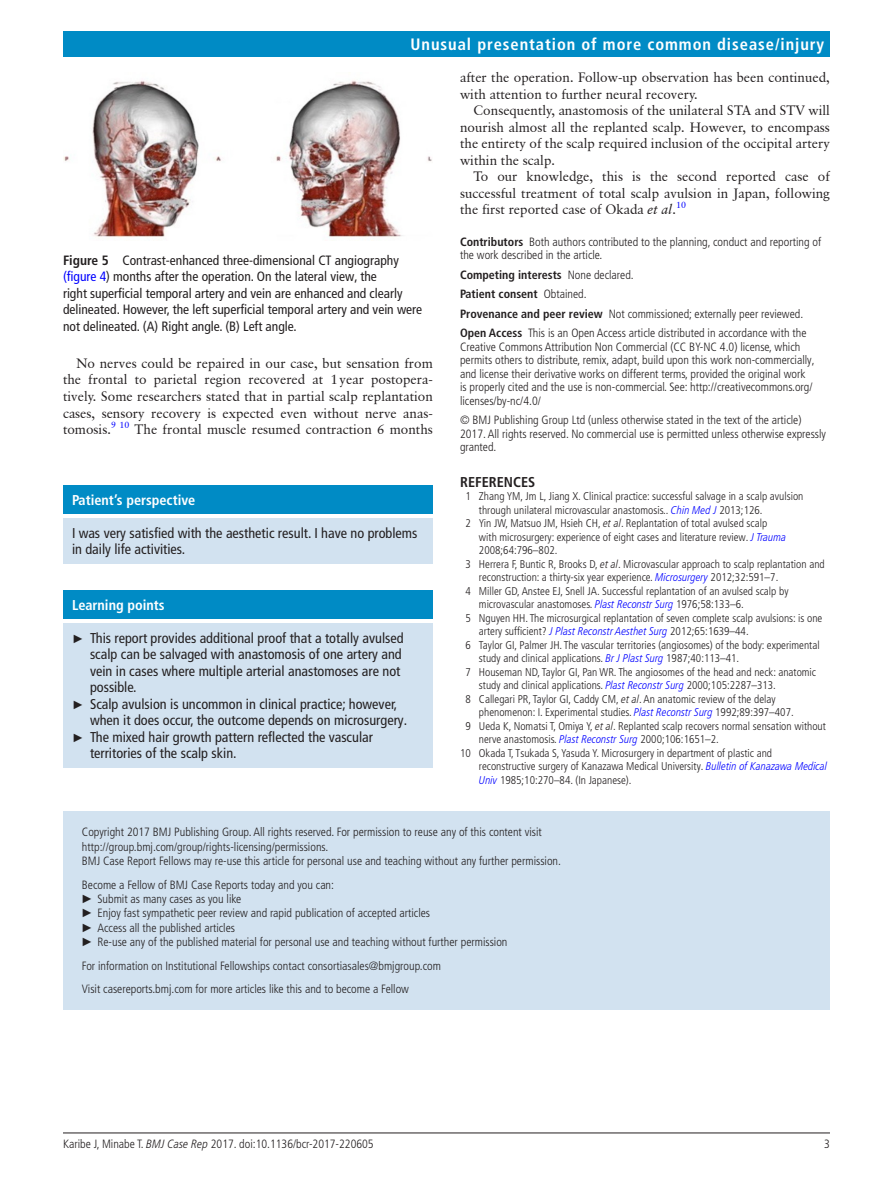
<style>
.page{position:relative;width:893px;height:1191px;background:#fff}
.page>*{position:absolute;margin:0;border:0;box-sizing:border-box;transform-origin:0 0}
.t1{font:700 condensed 16.5px "Frutiger LT Pro";letter-spacing:.055em;color:#fff}
.t2{font:condensed 14.25px/16.5px "Frutiger LT Pro";color:#231f20}
.t3{font:700 condensed 14.25px "Frutiger LT Pro";color:#fff}
.t4{font:700 condensed 14.25px "Frutiger LT Std";color:#231f20}
.t5{font:13.5px/16.5px "Classical Garamond BT";color:#231f20;text-align:justify}
.t6{font:condensed 13.5px/16.5px "Frutiger LT Pro";color:#231f20}
.t7{font:300 condensed 12px/13.5px "Frutiger LT Pro";color:#231f20}
.t8{font:300 condensed 11.25px "Frutiger LT Pro";color:#231f20}
.s1{font-weight:700}
.s2{color:#00f}
.s3{font-family:"Arial";font-stretch:normal;font-size:12px}
.s4{font-style:italic}
.s5{font-style:italic;color:#00f}
.s6{font-family:"Arial";font-weight:400;font-stretch:normal}
</style>
<div class="page">
<hr style="left:63px;top:1132px;width:767px;height:1px;background:#231f20">
<div style="left:63px;top:590px;width:370px;height:29px;background:#008bc5"></div>
<div style="left:63px;top:623px;width:370px;height:144px;background:#d2e2f0"></div>
<div style="left:63px;top:811px;width:767px;height:198px;background:#d2e2f0"></div>
<div style="left:63px;top:31px;width:767px;height:25px;background:#008bc5"></div>
<img style="left:63px;top:80px;width:369px;height:157px">
<div style="left:63px;top:485px;width:370px;height:29px;background:#008bc5"></div>
<div style="left:63px;top:518px;width:370px;height:45px;background:#d2e2f0"></div>
<h1 class="t1" style="left:411px;top:34px;width:415px">Unusual presentation of more common disease/injury</h1>
<p class="t6" style="left:63px;top:252px;width:361px"><span class="s1">Figure 5</span> Contrast-enhanced three-dimensional CT angiography <span class="s2">(figure 4</span>) months after the operation. On the lateral view, the<br>right superficial temporal artery and vein are enhanced and clearly delineated. However, the left superficial temporal artery and vein were not delineated. (A) Right angle. (B) Left angle.</p>
<p class="t5" style="left:63px;top:355px;width:371px;text-indent:14px">No nerves could be repaired in our case, but sensation from the frontal to parietal region recovered at 1year postopera&shy;tively. Some researchers stated that in partial scalp replantation cases, sensory recovery is expected even without nerve anas&shy;tomosis.<sup>9</sup> <sup>10</sup> The frontal muscle resumed contraction 6 months</p>
<p class="t3" style="left:72px;top:491px;width:125px">Patient’s perspective</p>
<p class="t2" style="left:72px;top:524px;width:347px">I was very satisfied with the aesthetic result. I have no problems in daily life activities.</p>
<p class="t3" style="left:72px;top:596px;width:94px">Learning points</p>
<p class="t2" style="left:72px;top:629px;width:333px"><span class="s3">►</span> This report provides additional proof that a totally avulsed</p>
<p class="t2" style="left:90px;top:646px;width:313px">scalp can be salvaged with anastomosis of one artery and</p>
<p class="t2" style="left:90px;top:662px;width:312px">vein in cases where multiple arterial anastomoses are not</p>
<p class="t2" style="left:90px;top:679px;width:48px">possible.</p>
<p class="t2" style="left:72px;top:695px;width:327px"><span class="s3">►</span> Scalp avulsion is uncommon in clinical practice; however,</p>
<p class="t2" style="left:90px;top:712px;width:319px">when it does occur, the outcome depends on microsurgery.</p>
<p class="t2" style="left:72px;top:728px;width:303px"><span class="s3">►</span> The mixed hair growth pattern reflected the vascular</p>
<p class="t2" style="left:90px;top:745px;width:148px">territories of the scalp skin.</p>
<p class="t5" style="left:460px;top:69px;width:371px">after the operation. Follow-up observation has been continued, with attention to further neural recovery.</p>
<p class="t5" style="left:460px;top:102px;width:371px;text-indent:14px">Consequently, anastomosis of the unilateral STA and STV will nourish almost all the replanted scalp. However, to encompass the entirety of the scalp required inclusion of the occipital artery within the scalp.</p>
<p class="t5" style="left:460px;top:168px;width:371px;text-indent:14px">To our knowledge, this is the second reported case of successful treatment of total scalp avulsion in Japan, following the first reported case of Okada <span class="s4">et al</span>.<sup>10</sup></p>
<p class="t7" style="left:460px;top:235px;width:363px"><span class="s1">Contributors</span> Both authors contributed to the planning, conduct and reporting of the work described in the article.</p>
<p class="t7" style="left:460px;top:265px;width:348px;line-height:19.5px"><span class="s1">Competing interests</span> None declared.<br><span class="s1">Patient consent</span> Obtained.<br><span class="s1">Provenance and peer review</span> Not commissioned; externally peer reviewed.<br><span class="s1">Open Access</span> This is an Open Access article distributed in accordance with the</p>
<p class="t7" style="left:460px;top:340px;width:356px">Creative Commons Attribution Non Commercial (CC BY-NC 4.0) license, which permits others to distribute, remix, adapt, build upon this work non-commercially, and license their derivative works on different terms, provided the original work is properly cited and the use is non-commercial. See: http://creativecommons.org/ licenses/by-nc/4.0/</p>
<p class="t7" style="left:460px;top:413px;width:367px">© BMJ Publishing Group Ltd (unless otherwise stated in the text of the article)<br>2017. All rights reserved. No commercial use is permitted unless otherwise expressly granted.</p>
<p class="t4" style="left:460px;top:473px;width:77px">REFERENCES</p>
<p class="t8" style="left:465px;top:490px;width:339px">1 Zhang YM, Jm L, Jiang X. Clinical practice: successful salvage in a scalp avulsion</p>
<p class="t8" style="left:479px;top:503px;width:285px">through unilateral microvascular anastomosis.. <span class="s5">Chin Med J</span> 2013;126.</p>
<p class="t8" style="left:465px;top:517px;width:303px">2 Yin JW, Matsuo JM, Hsieh CH, <span class="s4">et al</span>. Replantation of total avulsed scalp</p>
<p class="t8" style="left:479px;top:530px;width:309px">with microsurgery: experience of eight cases and literature review. <span class="s5">J Trauma</span></p>
<p class="t8" style="left:479px;top:544px;width:80px">2008;64:796–802.</p>
<p class="t8" style="left:465px;top:557px;width:361px">3 Herrera F, Buntic R, Brooks D, <span class="s4">et al</span>. Microvascular approach to scalp replantation and</p>
<p class="t8" style="left:479px;top:571px;width:301px">reconstruction: a thirty-six year experience. <span class="s5">Microsurgery</span> 2012;32:591–7.</p>
<p class="t8" style="left:465px;top:584px;width:325px">4 Miller GD, Anstee EJ, Snell JA. Successful replantation of an avulsed scalp by</p>
<p class="t8" style="left:479px;top:598px;width:266px">microvascular anastomoses. <span class="s5">Plast Reconstr Surg</span> 1976;58:133–6.</p>
<p class="t8" style="left:465px;top:611px;width:358px">5 Nguyen HH. The microsurgical replantation of seven complete scalp avulsions: is one</p>
<p class="t8" style="left:479px;top:625px;width:271px">artery sufficient? <span class="s5">J Plast Reconstr Aesthet Surg</span> 2012;65:1639–44.</p>
<p class="t8" style="left:465px;top:638px;width:356px">6 Taylor GI, Palmer JH. The vascular territories (angiosomes) of the body: experimental</p>
<p class="t8" style="left:479px;top:652px;width:262px">study and clinical applications. <span class="s5">Br J Plast Surg</span> 1987;40:113–41.</p>
<p class="t8" style="left:465px;top:665px;width:352px">7 Houseman ND, Taylor GI, Pan WR. The angiosomes of the head and neck: anatomic</p>
<p class="t8" style="left:479px;top:679px;width:299px">study and clinical applications. <span class="s5">Plast Reconstr Surg</span> 2000;105:2287–313.</p>
<p class="t8" style="left:465px;top:692px;width:312px">8 Callegari PR, Taylor GI, Caddy CM, <span class="s4">et al</span>. An anatomic review of the delay</p>
<p class="t8" style="left:479px;top:706px;width:316px">phenomenon: I. Experimental studies. <span class="s5">Plast Reconstr Surg</span> 1992;89:397–407.</p>
<p class="t8" style="left:465px;top:719px;width:362px">9 Ueda K, Nomatsi T, Omiya Y, <span class="s4">et al</span>. Replanted scalp recovers normal sensation without</p>
<p class="t8" style="left:479px;top:733px;width:242px">nerve anastomosis. <span class="s5">Plast Reconstr Surg</span> 2000;106:1651–2.</p>
<p class="t8" style="left:460px;top:746px;width:313px">10 Okada T, Tsukada S, Yasuda Y. Microsurgery in department of plastic and</p>
<p class="t8" style="left:479px;top:760px;width:350px">reconstructive surgery of Kanazawa Medical University. <span class="s5">Bulletin of Kanazawa Medical</span></p>
<p class="t8" style="left:479px;top:773px;width:154px"><span class="s5">Univ</span> 1985;10:270–84. (In Japanese).</p>
<p class="t7" style="left:82px;top:825px;width:481px;line-height:14.4px">Copyright 2017 BMJ Publishing Group. All rights reserved. For permission to reuse any of this content visit http://group.bmj.com/group/rights-licensing/permissions.<br>BMJ Case Report Fellows may re-use this article for personal use and teaching without any further permission.</p>
<p class="t7" style="left:81px;top:877px;width:428px;line-height:14.4px">Become a Fellow of BMJ Case Reports today and you can:<br><span class="s6">►</span> Submit as many cases as you like<br><span class="s6">►</span> Enjoy fast sympathetic peer review and rapid publication of accepted articles<br><span class="s6">►</span> Access all the published articles<br><span class="s6">►</span> Re-use any of the published material for personal use and teaching without further permission</p>
<p class="t7" style="left:82px;top:953px;width:361px;line-height:23.4px">For information on Institutional Fellowships contact consortiasales@bmjgroup.com<br>Visit casereports.bmj.com for more articles like this and to become a Fellow</p>
<p class="t7" style="left:63px;top:1136px;width:312px">Karibe J, Minabe T. <span class="s4">BMJ Case Rep</span> 2017. doi:10.1136/bcr-2017-220605</p>
<p class="t7" style="left:824px;top:1136px;width:7px">3</p>
</div>
